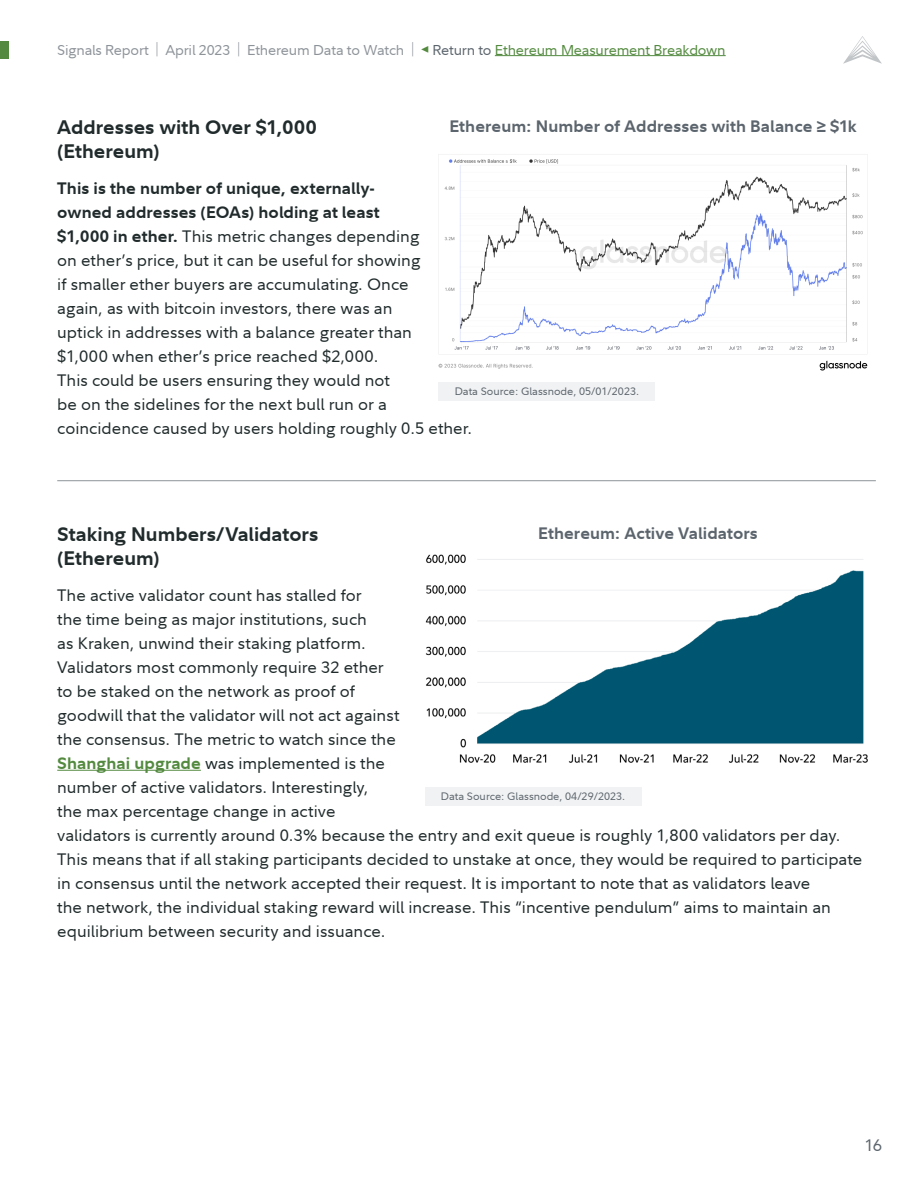
<style>
.page{position:relative;width:918px;height:1188px;background:#fff}
.page>*{position:absolute;margin:0;border:0;box-sizing:border-box;transform-origin:0 0}
.t1{font:700 19.5px/24px "Fidelity Sans";color:#212b2c}
.t2{font:16.5px/24px "Fidelity Sans";color:#212b2c}
.t3{font:700 16.5px "Fidelity Sans";letter-spacing:.005em;color:#5c656d}
.t4{font:16.5px "Fidelity Sans";color:#5c656d}
.t5{font:14.25px "Fidelity Sans";letter-spacing:-.01em;color:#8d9399}
.t6{font:10.8px "Fidelity Sans";color:#5c656d}
.s1{font-weight:300}
.s2{font-family:"Minion Pro";color:#538a3f}
.s3{color:#5c656d}
.s4{color:#538a3f}
.s5{font-weight:700}
.s6{font-weight:700;color:#538a3f}
</style>
<div class="page">
<hr style="left:57px;top:770px;width:144px;height:1px;background:#538a3f">
<img style="left:425px;top:555px;width:443px;height:208px">
<div style="left:425px;top:787px;width:216px;height:19px;background:#f1f2f3"></div>
<hr style="left:495px;top:55px;width:231px;height:1px;background:#538a3f">
<div style="left:0;top:41px;width:9px;height:18px;background:#538a3f"></div>
<svg style="left:843px;top:36px;width:39px;height:28px"></svg>
<hr style="left:57px;top:480px;width:819px;height:1px;background:#8d9399">
<img style="left:438px;top:154px;width:430px;height:217px">
<div style="left:438px;top:382px;width:217px;height:19px;background:#f1f2f3"></div>
<p class="t5" style="left:57px;top:40px;width:670px">Signals Report <span class="s1">|</span> April 2023 <span class="s1">|</span> Ethereum Data to Watch <span class="s1">|</span> <span class="s2">◀</span> <span class="s3">Return to</span> <span class="s4">Ethereum Measurement Breakdown</span></p>
<p class="t1" style="left:57px;top:115px;width:261px">Addresses with Over $1,000 (Ethereum)</p>
<p class="t3" style="left:449px;top:115px;width:409px">Ethereum: Number of Addresses with Balance ≥ $1k</p>
<p class="t2" style="left:57px;top:176px;width:416px"><span class="s5">This is the number of unique, externally-<br>owned addresses (EOAs) holding at least<br>$1,000 in ether.</span> This metric changes depending<br>on ether’s price, but it can be useful for showing<br>if smaller ether buyers are accumulating. Once<br>again, as with bitcoin investors, there was an<br>uptick in addresses with a balance greater than<br>$1,000 when ether’s price reached $2,000.<br>This could be users ensuring they would not<br>be on the sidelines for the next bull run or a coincidence caused by users holding roughly 0.5 ether.</p>
<p class="t6" style="left:455px;top:384px;width:186px">Data Source: Glassnode, 05/01/2023.</p>
<p class="t1" style="left:57px;top:522px;width:263px">Staking Numbers/Validators (Ethereum)</p>
<p class="t3" style="left:538px;top:522px;width:221px">Ethereum: Active Validators</p>
<p class="t2" style="left:57px;top:583px;width:807px">The active validator count has stalled for<br>the time being as major institutions, such<br>as Kraken, unwind their staking platform.<br>Validators most commonly require 32 ether<br>to be staked on the network as proof of<br>goodwill that the validator will not act against<br>the consensus. The metric to watch since the<br><span class="s6">Shanghai upgrade</span> was implemented is the<br>number of active validators. Interestingly,<br>the max percentage change in active<br>validators is currently around 0.3% because the entry and exit queue is roughly 1,800 validators per day.<br>This means that if all staking participants decided to unstake at once, they would be required to participate in consensus until the network accepted their request. It is important to note that as validators leave<br>the network, the individual staking reward will increase. This “incentive pendulum” aims to maintain an equilibrium between security and issuance.</p>
<p class="t6" style="left:441px;top:790px;width:186px">Data Source: Glassnode, 04/29/2023.</p>
<p class="t4" style="left:864px;top:1134px;width:19px">16</p>
</div>
